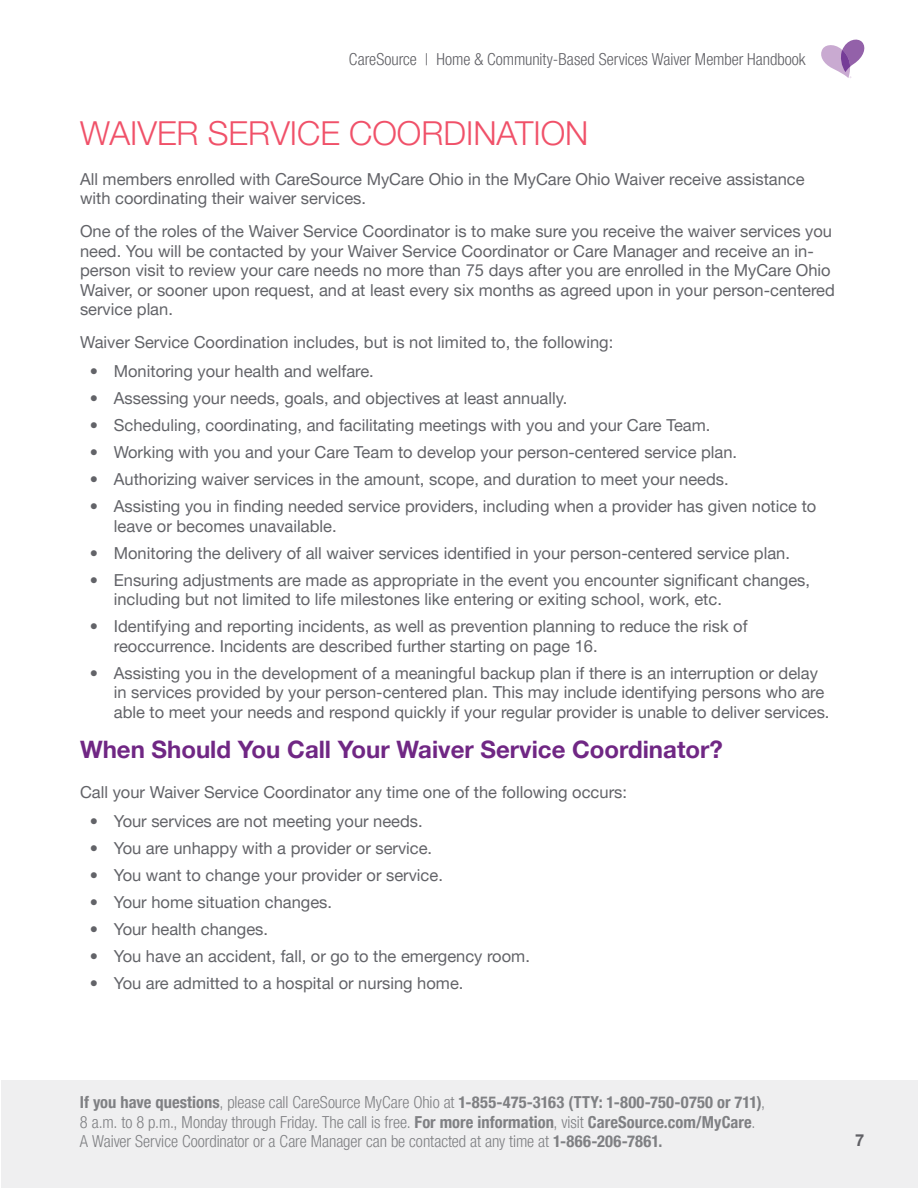
<style>
.page{position:relative;width:918px;height:1188px;background:#fff}
.page>*{position:absolute;margin:0;border:0;box-sizing:border-box;transform-origin:0 0}
.t1{font:300 33px "Helvetica Neue LT Pro";color:#f05169}
.t2{font:700 24px "Helvetica Neue LT Pro";color:#702784}
.t3{font:16.5px/19.5px "Helvetica Neue LT Pro";color:#626368}
.t4{font:300 condensed 16.5px/19.5px "Helvetica Neue LT Pro";color:#7f8083}
.t5{font:300 condensed 16.5px "Helvetica Neue LT Pro";color:#606065}
.t6{font:700 16.5px "Helvetica Neue LT Pro";color:#606065}
.s1{font-weight:700}
</style>
<div class="page">
<div style="left:2px;top:1080px;width:916px;height:108px;background:#efeff0"></div>
<svg style="left:821px;top:40px;width:43px;height:38px"></svg>
<p class="t5" style="left:349px;top:49px;width:458px">CareSource | Home &amp; Community-Based Services Waiver Member Handbook</p>
<h2 class="t1" style="left:80px;top:113px;width:510px">WAIVER SERVICE COORDINATION</h2>
<p class="t3" style="left:80px;top:169px;width:726px">All members enrolled with CareSource MyCare Ohio in the MyCare Ohio Waiver receive assistance with coordinating their waiver services.</p>
<p class="t3" style="left:80px;top:221px;width:756px">One of the roles of the Waiver Service Coordinator is to make sure you receive the waiver services you need. You will be contacted by your Waiver Service Coordinator or Care Manager and receive an in&shy;person visit to review your care needs no more than 75 days after you are enrolled in the MyCare Ohio Waiver, or sooner upon request, and at least every six months as agreed upon in your person-centered service plan.</p>
<p class="t3" style="left:80px;top:332px;width:535px">Waiver Service Coordination includes, but is not limited to, the following:</p>
<p class="t3" style="left:90px;top:361px;width:286px">• Monitoring your health and welfare.</p>
<p class="t3" style="left:90px;top:388px;width:479px">• Assessing your needs, goals, and objectives at least annually.</p>
<p class="t3" style="left:90px;top:415px;width:622px">• Scheduling, coordinating, and facilitating meetings with you and your Care Team.</p>
<p class="t3" style="left:90px;top:442px;width:649px">• Working with you and your Care Team to develop your person-centered service plan.</p>
<p class="t3" style="left:90px;top:469px;width:640px">• Authorizing waiver services in the amount, scope, and duration to meet your needs.</p>
<p class="t3" style="left:114px;top:496px;width:704px;text-indent:-24px">• Assisting you in finding needed service providers, including when a provider has given notice to leave or becomes unavailable.</p>
<p class="t3" style="left:90px;top:543px;width:702px">• Monitoring the delivery of all waiver services identified in your person-centered service plan.</p>
<p class="t3" style="left:114px;top:570px;width:698px;text-indent:-24px">• Ensuring adjustments are made as appropriate in the event you encounter significant changes, including but not limited to life milestones like entering or exiting school, work, etc.</p>
<p class="t3" style="left:114px;top:616px;width:635px;text-indent:-24px">• Identifying and reporting incidents, as well as prevention planning to reduce the risk of reoccurrence. Incidents are described further starting on page 16.</p>
<p class="t3" style="left:114px;top:663px;width:717px;text-indent:-24px">• Assisting you in the development of a meaningful backup plan if there is an interruption or delay in services provided by your person-centered plan. This may include identifying persons who are able to meet your needs and respond quickly if your regular provider is unable to deliver services.</p>
<h3 class="t2" style="left:80px;top:735px;width:644px">When Should You Call Your Waiver Service Coordinator?</h3>
<p class="t3" style="left:80px;top:782px;width:548px">Call your Waiver Service Coordinator any time one of the following occurs:</p>
<p class="t3" style="left:90px;top:811px;width:334px">• Your services are not meeting your needs.</p>
<p class="t3" style="left:90px;top:838px;width:344px">• You are unhappy with a provider or service.</p>
<p class="t3" style="left:90px;top:865px;width:355px">• You want to change your provider or service.</p>
<p class="t3" style="left:90px;top:892px;width:244px">• Your home situation changes.</p>
<p class="t3" style="left:90px;top:919px;width:180px">• Your health changes.</p>
<p class="t3" style="left:90px;top:946px;width:442px">• You have an accident, fall, or go to the emergency room.</p>
<p class="t3" style="left:90px;top:973px;width:375px">• You are admitted to a hospital or nursing home.</p>
<p class="t4" style="left:80px;top:1095px;width:687px"><span class="s1">If you have questions</span>, please call CareSource MyCare Ohio at <span class="s1">1-855-475-3163 (TTY: 1-800-750-0750 or 711)</span>,<br>8 a.m. to 8 p.m., Monday through Friday. The call is free. <span class="s1">For more information</span>, visit <span class="s1">CareSource.com/MyCare</span>.<br>A Waiver Service Coordinator or a Care Manager can be contacted at any time at <span class="s1">1-866-206-7861.</span></p>
<p class="t6" style="left:855px;top:1130px;width:11px">7</p>
</div>
